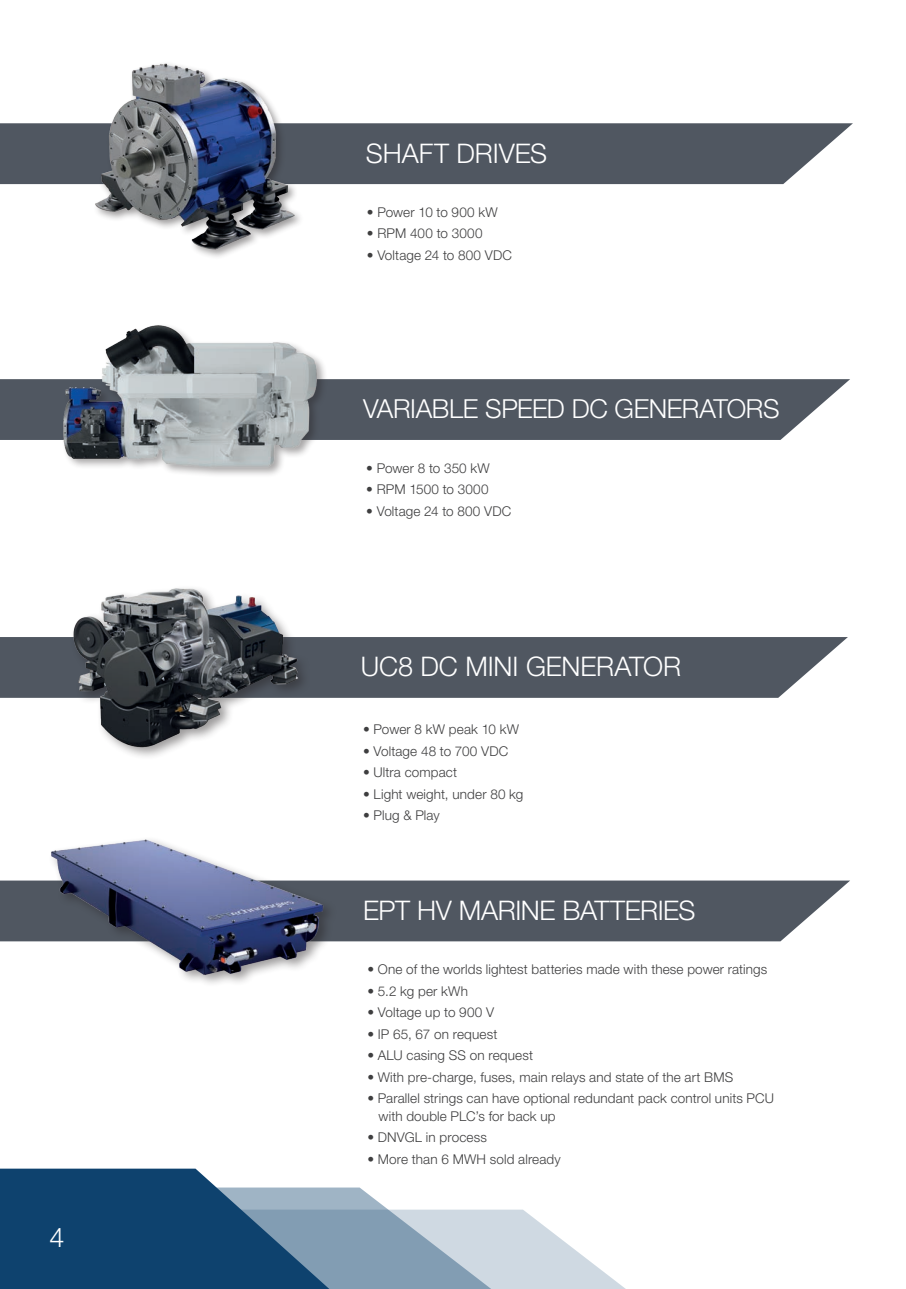
<style>
.page{position:relative;width:906px;height:1289px;background:#fff}
.page>*{position:absolute;margin:0;border:0;box-sizing:border-box;transform-origin:0 0}
.t1{font:300 27px "Helvetica Neue LT Std";letter-spacing:-.01em;color:#fff}
.t2{font:300 27px "Helvetica Neue";color:#fff}
.t3{font:300 26.25px "Helvetica Neue LT Std";letter-spacing:-.015em;color:#fff}
.t4{font:300 13.5px/17.2px "Helvetica Neue LT Std";letter-spacing:.01em;color:#3e3e3f}
</style>
<div class="page">
<svg style="left:0;top:123px;width:853px;height:61px;background:#5b626b"></svg>
<img style="left:46px;top:63px;width:307px;height:194px">
<svg style="left:0;top:379px;width:850px;height:61px;background:#5b626b"></svg>
<svg style="left:0;top:880px;width:850px;height:61px;background:#5c636c"></svg>
<img style="left:36px;top:839px;width:309px;height:145px">
<svg style="left:0;top:1168px;width:624px;height:120px"></svg>
<div style="left:0;top:637px;width:848px;height:60px;background:#505761"></div>
<img style="left:48px;top:588px;width:283px;height:169px">
<img style="left:38px;top:325px;width:299px;height:150px">
<h1 class="t2" style="left:49px;top:1221px;width:17px">4</h1>
<h1 class="t1" style="left:366px;top:136px;width:183px">SHAFT DRIVES</h1>
<p class="t4" style="left:367px;top:203px;width:132px">• Power 10 to 900 kW</p>
<p class="t4" style="left:367px;top:225px;width:117px">• RPM 400 to 3000</p>
<p class="t4" style="left:367px;top:246px;width:147px">• Voltage 24 to 800 VDC</p>
<h2 class="t3" style="left:363px;top:392px;width:418px">VARIABLE SPEED DC GENERATORS</h2>
<p class="t4" style="left:366px;top:459px;width:125px">• Power 8 to 350 kW</p>
<p class="t4" style="left:366px;top:480px;width:124px">• RPM 1500 to 3000</p>
<p class="t4" style="left:366px;top:502px;width:147px">• Voltage 24 to 800 VDC</p>
<h1 class="t1" style="left:361px;top:649px;width:322px">UC8 DC MINI GENERATOR</h1>
<p class="t4" style="left:363px;top:720px;width:157px">• Power 8 kW peak 10 kW</p>
<p class="t4" style="left:363px;top:742px;width:147px">• Voltage 48 to 700 VDC</p>
<p class="t4" style="left:363px;top:763px;width:95px">• Ultra compact</p>
<p class="t4" style="left:363px;top:785px;width:162px">• Light weight, under 80 kg</p>
<p class="t4" style="left:363px;top:806px;width:78px">• Plug &amp; Play</p>
<h1 class="t1" style="left:363px;top:893px;width:334px">EPT HV MARINE BATTERIES</h1>
<p class="t4" style="left:367px;top:960px;width:401px">• One of the worlds lightest batteries made with these power ratings</p>
<p class="t4" style="left:367px;top:982px;width:102px">• 5.2 kg per kWh</p>
<p class="t4" style="left:367px;top:1003px;width:128px">• Voltage up to 900 V</p>
<p class="t4" style="left:367px;top:1025px;width:132px">• IP 65, 67 on request</p>
<p class="t4" style="left:367px;top:1046px;width:167px">• ALU casing SS on request</p>
<p class="t4" style="left:367px;top:1068px;width:367px">• With pre-charge, fuses, main relays and state of the art BMS</p>
<p class="t4" style="left:378px;top:1089px;width:397px;text-indent:-11px">• Parallel strings can have optional redundant pack control units PCU with double PLC’s for back up</p>
<p class="t4" style="left:367px;top:1128px;width:121px">• DNVGL in process</p>
<p class="t4" style="left:367px;top:1149px;width:195px">• More than 6 MWH sold already</p>
</div>
